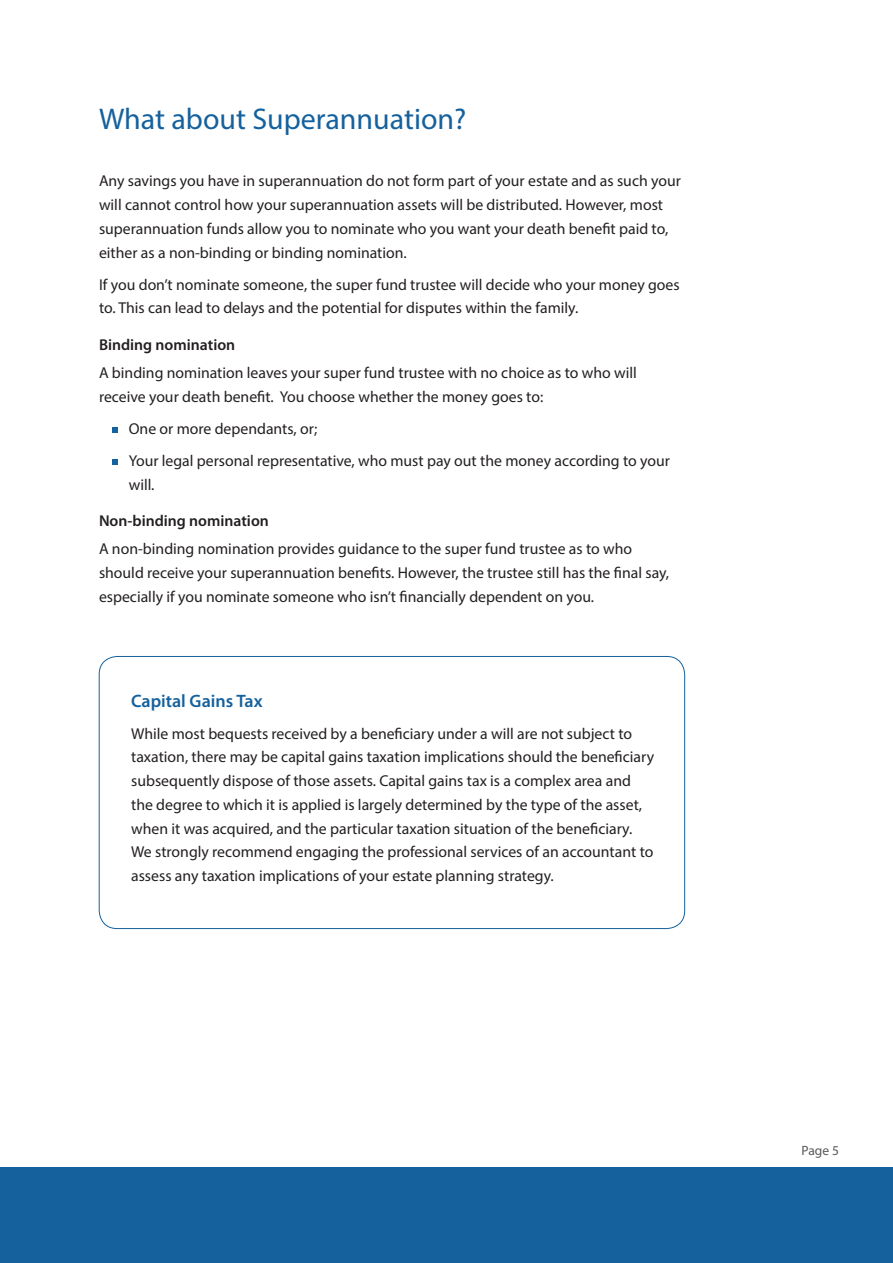
<style>
.page{position:relative;width:893px;height:1263px;background:#fff}
.page>*{position:absolute;margin:0;border:0;box-sizing:border-box;transform-origin:0 0}
.t1{font:30px "Myriad Pro";color:#15619d}
.t2{font:600 18px "Myriad Pro";color:#15619d}
.t3{font:15.75px/23.7px "Myriad Pro";color:#231f20}
.t4{font:600 15.75px "Myriad Pro";color:#231f20}
.t5{font:13.5px "Myriad Pro";color:#57585a}
</style>
<div class="page">
<div style="left:0;top:1167px;width:893px;height:96px;background:#15619d"></div>
<div style="left:99px;top:656px;width:586px;height:273px;border:1px solid #15619d;border-radius:18px"></div>
<svg style="left:112px;top:427px;width:6px;height:5px"></svg>
<svg style="left:112px;top:459px;width:6px;height:5px"></svg>
<p class="t1" style="left:99px;top:100px;width:369px">What about Superannuation?</p>
<p class="t3" style="left:99px;top:169px;width:583px">Any savings you have in superannuation do not form part of your estate and as such your will cannot control how your superannuation assets will be distributed. However, most superannuation funds allow you to nominate who you want your death benefit paid to, either as a non-binding or binding nomination.</p>
<p class="t3" style="left:99px;top:272px;width:582px">If you don’t nominate someone, the super fund trustee will decide who your money goes to. This can lead to delays and the potential for disputes within the family.</p>
<p class="t4" style="left:99px;top:335px;width:138px">Binding nomination</p>
<p class="t3" style="left:99px;top:360px;width:539px">A binding nomination leaves your super fund trustee with no choice as to who will receive your death benefit. You choose whether the money goes to:</p>
<p class="t3" style="left:129px;top:416px;width:190px">One or more dependants, or;</p>
<p class="t3" style="left:129px;top:449px;width:543px">Your legal personal representative, who must pay out the money according to your will.</p>
<p class="t4" style="left:99px;top:511px;width:171px">Non-binding nomination</p>
<p class="t3" style="left:99px;top:537px;width:572px">A non-binding nomination provides guidance to the super fund trustee as to who should receive your superannuation benefits. However, the trustee still has the final say, especially if you nominate someone who isn’t financially dependent on you.</p>
<p class="t2" style="left:131px;top:689px;width:133px">Capital Gains Tax</p>
<p class="t3" style="left:131px;top:721px;width:525px">While most bequests received by a beneficiary under a will are not subject to taxation, there may be capital gains taxation implications should the beneficiary subsequently dispose of those assets. Capital gains tax is a complex area and the degree to which it is applied is largely determined by the type of the asset, when it was acquired, and the particular taxation situation of the beneficiary.<br>We strongly recommend engaging the professional services of an accountant to assess any taxation implications of your estate planning strategy.</p>
<p class="t5" style="left:801px;top:1142px;width:39px">Page 5</p>
</div>
